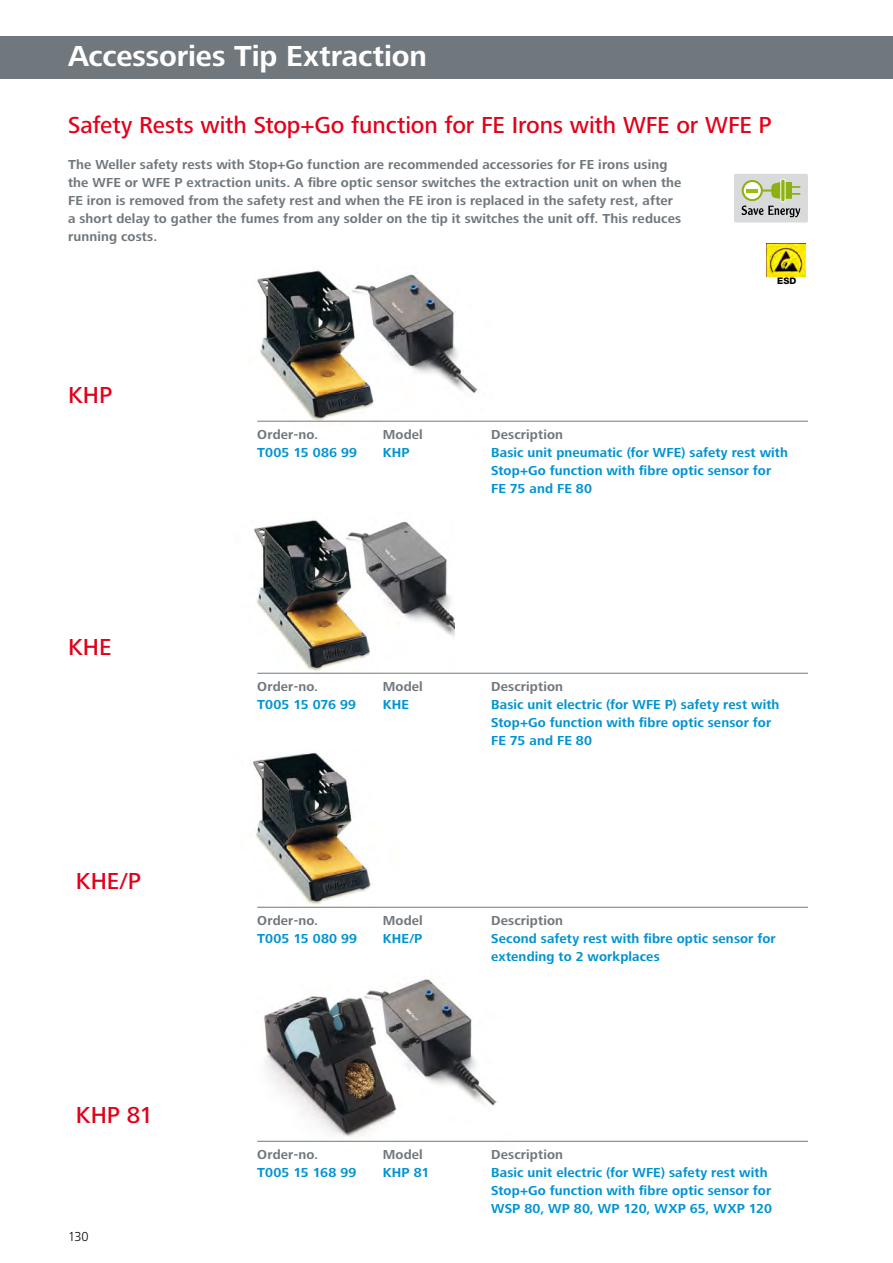
<style>
.page{position:relative;width:893px;height:1263px;background:#fff}
.page>*{position:absolute;margin:0;border:0;box-sizing:border-box;transform-origin:0 0}
.t1{font:700 30px "Frutiger Next LT";letter-spacing:-.005em;color:#fff}
.t2{font:500 24px "Frutiger Next LT";letter-spacing:-.005em;color:#e2001a}
.t3{font:700 13.5px/18px "Frutiger Next LT";letter-spacing:.01em;color:#71787d}
.t4{font:700 13.5px/18px "Frutiger Next LT";letter-spacing:.01em;color:#0093d1}
.t5{font:300 13.5px "Frutiger Next LT";color:#000}
.t6{font:800 9px "Helvetica Neue";color:#000}
</style>
<div class="page">
<img style="left:253px;top:752px;width:146px;height:155px">
<img style="left:257px;top:979px;width:260px;height:162px">
<img style="left:257px;top:269px;width:236px;height:152px">
<img style="left:253px;top:520px;width:202px;height:153px">
<div style="left:0;top:36px;width:893px;height:43px;background:#71787d"></div>
<hr style="left:257px;top:421px;width:551px;height:1px;background:#71787d">
<hr style="left:257px;top:673px;width:551px;height:1px;background:#71787d">
<hr style="left:257px;top:907px;width:551px;height:1px;background:#71787d">
<hr style="left:257px;top:1141px;width:551px;height:1px;background:#71787d">
<div style="left:734px;top:174px;width:74px;height:49px;background:#d9dadb;border-radius:2px"></div>
<svg style="left:742px;top:179px;width:58px;height:38px"></svg>
<img style="left:766px;top:243px;width:39px;height:33px">
<p class="t1" style="left:68px;top:39px;width:361px">Accessories Tip Extraction</p>
<p class="t2" style="left:68px;top:111px;width:705px">Safety Rests with Stop+Go function for FE Irons with WFE or WFE P</p>
<p class="t3" style="left:68px;top:155px;width:615px">The Weller safety rests with Stop+Go function are recommended accessories for FE irons using the WFE or WFE P extraction units. A fibre optic sensor switches the extraction unit on when the FE iron is removed from the safety rest and when the FE iron is replaced in the safety rest, after a short delay to gather the fumes from any solder on the tip it switches the unit off. This reduces running costs.</p>
<p class="t2" style="left:68px;top:381px;width:46px">KHP</p>
<p class="t6" style="left:777px;top:275px;width:21px">ESD</p>
<p class="t2" style="left:68px;top:633px;width:45px">KHE</p>
<p class="t2" style="left:76px;top:867px;width:67px">KHE/P</p>
<p class="t2" style="left:76px;top:1101px;width:79px">KHP 81</p>
<p class="t5" style="left:68px;top:1229px;width:22px">130</p>
<p class="t3" style="left:257px;top:425px;width:63px">Order-no.</p>
<p class="t3" style="left:383px;top:425px;width:42px">Model</p>
<p class="t3" style="left:491px;top:425px;width:73px">Description</p>
<p class="t4" style="left:257px;top:443px;width:101px">T005 15 086 99</p>
<p class="t4" style="left:383px;top:443px;width:28px">KHP</p>
<p class="t4" style="left:491px;top:443px;width:298px">Basic unit pneumatic (for WFE) safety rest with<br>Stop+Go function with fibre optic sensor for<br>FE 75 and FE 80</p>
<p class="t3" style="left:257px;top:677px;width:63px">Order-no.</p>
<p class="t3" style="left:383px;top:677px;width:42px">Model</p>
<p class="t3" style="left:491px;top:677px;width:73px">Description</p>
<p class="t4" style="left:257px;top:695px;width:100px">T005 15 076 99</p>
<p class="t4" style="left:383px;top:695px;width:28px">KHE</p>
<p class="t4" style="left:491px;top:695px;width:290px">Basic unit electric (for WFE P) safety rest with<br>Stop+Go function with fibre optic sensor for<br>FE 75 and FE 80</p>
<p class="t3" style="left:257px;top:911px;width:63px">Order-no.</p>
<p class="t3" style="left:383px;top:911px;width:42px">Model</p>
<p class="t3" style="left:491px;top:911px;width:73px">Description</p>
<p class="t4" style="left:257px;top:929px;width:101px">T005 15 080 99</p>
<p class="t4" style="left:383px;top:929px;width:41px">KHE/P</p>
<p class="t4" style="left:491px;top:929px;width:286px">Second safety rest with fibre optic sensor for extending to 2 workplaces</p>
<p class="t3" style="left:257px;top:1145px;width:63px">Order-no.</p>
<p class="t3" style="left:383px;top:1145px;width:42px">Model</p>
<p class="t3" style="left:491px;top:1145px;width:73px">Description</p>
<p class="t4" style="left:257px;top:1163px;width:101px">T005 15 168 99</p>
<p class="t4" style="left:383px;top:1163px;width:48px">KHP 81</p>
<p class="t4" style="left:491px;top:1163px;width:282px">Basic unit electric (for WFE) safety rest with<br>Stop+Go function with fibre optic sensor for<br>WSP 80, WP 80, WP 120, WXP 65, WXP 120</p>
</div>
